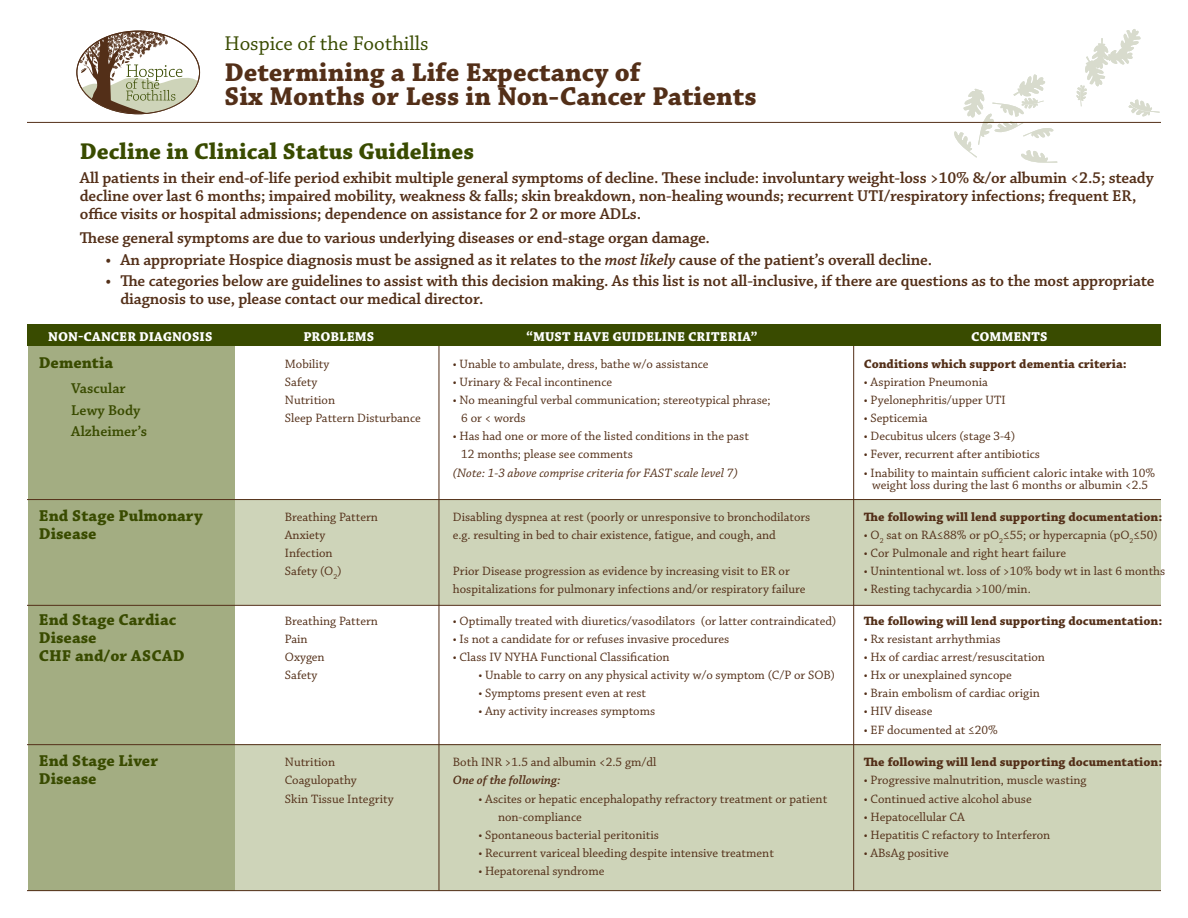
<style>
.page{position:relative;width:1188px;height:918px;background:#fff}
.page>*{position:absolute;margin:0;border:0;box-sizing:border-box;transform-origin:0 0}
.t1{font:27px/24px "Chaparral Pro Bold Capt";color:#532f18}
.t2{font:700 24px "Chaparral Pro";color:#394b00}
.t3{font:21px "Chaparral Pro";color:#394b00}
.t4{font:600 16.5px/18px "Chaparral Pro";letter-spacing:-.01em;color:#532f18}
.t5{font:16.5px "Chaparral Pro Bold Capt";color:#394b00}
.t6{font:600 15px "Chaparral Pro";color:#394b00}
.t7{font:13.5px "Chaparral Pro Bold Capt";color:#fff}
.t8{font:12.75px "Chaparral Pro";color:#532f18}
.t9{font:12.75px "Chaparral Pro Bold Capt";color:#532f18}
.t10{font:12.75px "Chaparral Pro It Capt";color:#532f18}
.t11{font:italic 600 12.75px "Chaparral Pro";color:#532f18}
.s1{font-style:italic}
</style>
<div class="page">
<hr style="left:27px;top:122px;width:1134px;height:1px;background:#532f18">
<div style="left:217px;top:499px;width:944px;height:106px;background:#ced4b9"></div>
<div style="left:217px;top:744px;width:944px;height:147px;background:#ced4b9"></div>
<hr style="left:439px;top:328px;width:1px;height:563px;background:#532f18">
<hr style="left:853px;top:330px;width:1px;height:561px;background:#532f18">
<div style="left:28px;top:328px;width:206px;height:563px;background:#a3ad82"></div>
<svg style="left:78px;top:31px;width:120px;height:84px"></svg>
<div style="left:27px;top:324px;width:1133px;height:22px;background:#394b00"></div>
<hr style="left:27px;top:499px;width:1134px;height:1px;background:#532f18">
<hr style="left:27px;top:605px;width:1134px;height:1px;background:#532f18">
<hr style="left:27px;top:744px;width:1134px;height:1px;background:#532f18">
<hr style="left:27px;top:890px;width:1134px;height:1px;background:#532f18">
<svg style="left:953px;top:29px;width:207px;height:134px"></svg>
<p class="t3" style="left:225px;top:32px;width:205px">Hospice of the Foothills</p>
<p class="t1" style="left:225px;top:61px;width:534px">Determining a Life Expectancy of<br>Six Months or Less in Non-Cancer Patients</p>
<p class="t2" style="left:80px;top:138px;width:396px">Decline in Clinical Status Guidelines</p>
<p class="t4" style="left:80px;top:169px;width:1075px">All patients in their end-of-life period exhibit multiple general symptoms of decline. These include: involuntary weight-loss &gt;10% &amp;/or albumin &lt;2.5; steady decline over last 6 months; impaired mobility, weakness &amp; falls; skin breakdown, non-healing wounds; recurrent UTI/respiratory infections; frequent ER, office visits or hospital admissions; dependence on assistance for 2 or more ADLs.</p>
<p class="t4" style="left:80px;top:230px;width:632px">These general symptoms are due to various underlying diseases or end-stage organ damage.</p>
<p class="t4" style="left:105px;top:251px;width:828px">• An appropriate Hospice diagnosis must be assigned as it relates to the <span class="s1">most likely</span> cause of the patient’s overall decline.</p>
<p class="t4" style="left:120px;top:272px;width:1036px;text-indent:-15px">• The categories below are guidelines to assist with this decision making. As this list is not all-inclusive, if there are questions as to the most appropriate diagnosis to use, please contact our medical director.</p>
<p class="t7" style="left:48px;top:329px;width:166px">NON-CANCER DIAGNOSIS</p>
<p class="t7" style="left:303px;top:329px;width:73px">PROBLEMS</p>
<p class="t7" style="left:526px;top:329px;width:233px">“MUST HAVE GUIDELINE CRITERIA”</p>
<p class="t7" style="left:971px;top:329px;width:78px">COMMENTS</p>
<p class="t5" style="left:39px;top:352px;width:76px">Dementia</p>
<p class="t8" style="left:285px;top:356px;width:46px">Mobility</p>
<p class="t8" style="left:453px;top:356px;width:257px">• Unable to ambulate, dress, bathe w/o assistance</p>
<p class="t9" style="left:864px;top:356px;width:265px">Conditions which support dementia criteria:</p>
<p class="t8" style="left:285px;top:375px;width:34px">Safety</p>
<p class="t8" style="left:453px;top:375px;width:161px">• Urinary &amp; Fecal incontinence</p>
<p class="t8" style="left:864px;top:375px;width:126px">• Aspiration Pneumonia</p>
<p class="t8" style="left:285px;top:393px;width:52px">Nutrition</p>
<p class="t8" style="left:453px;top:393px;width:319px">• No meaningful verbal communication; stereotypical phrase;</p>
<p class="t8" style="left:864px;top:393px;width:143px">• Pyelonephritis/upper UTI</p>
<p class="t8" style="left:285px;top:411px;width:137px">Sleep Pattern Disturbance</p>
<p class="t8" style="left:461px;top:411px;width:66px">6 or &lt; words</p>
<p class="t8" style="left:864px;top:411px;width:65px">• Septicemia</p>
<p class="t8" style="left:453px;top:429px;width:298px">• Has had one or more of the listed conditions in the past</p>
<p class="t8" style="left:864px;top:429px;width:153px">• Decubitus ulcers (stage 3-4)</p>
<p class="t8" style="left:461px;top:447px;width:173px">12 months; please see comments</p>
<p class="t8" style="left:864px;top:447px;width:178px">• Fever, recurrent after antibiotics</p>
<p class="t10" style="left:453px;top:465px;width:287px">(Note: 1-3 above comprise criteria for FAST scale level 7)</p>
<p class="t8" style="left:864px;top:465px;width:293px">• Inability to maintain sufficient caloric intake with 10%</p>
<p class="t8" style="left:872px;top:478px;width:277px">weight loss during the last 6 months or albumin &lt;2.5</p>
<p class="t5" style="left:39px;top:506px;width:165px">End Stage Pulmonary</p>
<p class="t8" style="left:285px;top:510px;width:95px">Breathing Pattern</p>
<p class="t8" style="left:453px;top:510px;width:359px">Disabling dyspnea at rest (poorly or unresponsive to bronchodilators</p>
<p class="t9" style="left:864px;top:509px;width:300px">The following will lend supporting documentation:</p>
<p class="t5" style="left:39px;top:524px;width:59px">Disease</p>
<p class="t8" style="left:285px;top:528px;width:42px">Anxiety</p>
<p class="t8" style="left:453px;top:528px;width:324px">e.g. resulting in bed to chair existence, fatigue, and cough, and</p>
<p class="t8" style="left:864px;top:528px;width:295px">• O<sub>2</sub> sat on RA≤88% or pO<sub>2</sub>≤55; or hypercapnia (pO<sub>2</sub>≤50)</p>
<p class="t8" style="left:285px;top:546px;width:49px">Infection</p>
<p class="t8" style="left:864px;top:546px;width:204px">• Cor Pulmonale and right heart failure</p>
<p class="t8" style="left:285px;top:564px;width:58px">Safety (O<sub>2</sub>)</p>
<p class="t8" style="left:453px;top:564px;width:338px">Prior Disease progression as evidence by increasing visit to ER or</p>
<p class="t8" style="left:864px;top:564px;width:303px">• Unintentional wt. loss of &gt;10% body wt in last 6 months</p>
<p class="t8" style="left:453px;top:582px;width:354px">hospitalizations for pulmonary infections and/or respiratory failure</p>
<p class="t8" style="left:864px;top:582px;width:168px">• Resting tachycardia &gt;100/min.</p>
<p class="t5" style="left:39px;top:610px;width:139px">End Stage Cardiac</p>
<p class="t8" style="left:285px;top:614px;width:95px">Breathing Pattern</p>
<p class="t8" style="left:453px;top:614px;width:385px">• Optimally treated with diuretics/vasodilators (or latter contraindicated)</p>
<p class="t9" style="left:864px;top:613px;width:300px">The following will lend supporting documentation:</p>
<p class="t5" style="left:39px;top:628px;width:59px">Disease</p>
<p class="t8" style="left:285px;top:632px;width:24px">Pain</p>
<p class="t8" style="left:453px;top:632px;width:278px">• Is not a candidate for or refuses invasive procedures</p>
<p class="t8" style="left:864px;top:632px;width:138px">• Rx resistant arrhythmias</p>
<p class="t5" style="left:39px;top:646px;width:147px">CHF and/or ASCAD</p>
<p class="t8" style="left:285px;top:650px;width:41px">Oxygen</p>
<p class="t8" style="left:453px;top:650px;width:218px">• Class IV NYHA Functional Classification</p>
<p class="t8" style="left:864px;top:650px;width:183px">• Hx of cardiac arrest/resuscitation</p>
<p class="t8" style="left:285px;top:668px;width:34px">Safety</p>
<p class="t8" style="left:478px;top:668px;width:358px">• Unable to carry on any physical activity w/o symptom (C/P or SOB)</p>
<p class="t8" style="left:864px;top:668px;width:149px">• Hx or unexplained syncope</p>
<p class="t8" style="left:478px;top:686px;width:169px">• Symptoms present even at rest</p>
<p class="t8" style="left:864px;top:686px;width:178px">• Brain embolism of cardiac origin</p>
<p class="t8" style="left:478px;top:704px;width:178px">• Any activity increases symptoms</p>
<p class="t8" style="left:864px;top:704px;width:70px">• HIV disease</p>
<p class="t8" style="left:864px;top:722px;width:135px">• EF documented at ≤20%</p>
<p class="t5" style="left:39px;top:751px;width:121px">End Stage Liver</p>
<p class="t8" style="left:285px;top:755px;width:52px">Nutrition</p>
<p class="t8" style="left:453px;top:755px;width:205px">Both INR &gt;1.5 and albumin &lt;2.5 gm/dl</p>
<p class="t9" style="left:864px;top:755px;width:300px">The following will lend supporting documentation:</p>
<p class="t5" style="left:39px;top:769px;width:59px">Disease</p>
<p class="t8" style="left:285px;top:773px;width:73px">Coagulopathy</p>
<p class="t11" style="left:453px;top:773px;width:109px">One of the following:</p>
<p class="t8" style="left:864px;top:773px;width:224px">• Progressive malnutrition, muscle wasting</p>
<p class="t8" style="left:285px;top:792px;width:110px">Skin Tissue Integrity</p>
<p class="t8" style="left:478px;top:792px;width:350px">• Ascites or hepatic encephalopathy refractory treatment or patient</p>
<p class="t8" style="left:864px;top:792px;width:169px">• Continued active alcohol abuse</p>
<p class="t8" style="left:498px;top:810px;width:85px">non-compliance</p>
<p class="t8" style="left:864px;top:810px;width:103px">• Hepatocellular CA</p>
<p class="t8" style="left:478px;top:828px;width:182px">• Spontaneous bacterial peritonitis</p>
<p class="t8" style="left:864px;top:828px;width:188px">• Hepatitis C refactory to Interferon</p>
<p class="t8" style="left:478px;top:846px;width:297px">• Recurrent variceal bleeding despite intensive treatment</p>
<p class="t8" style="left:864px;top:846px;width:86px">• ABsAg positive</p>
<p class="t8" style="left:478px;top:864px;width:127px">• Hepatorenal syndrome</p>
<p class="t6" style="left:71px;top:380px;width:56px">Vascular</p>
<p class="t6" style="left:71px;top:401px;width:71px">Lewy Body</p>
<p class="t6" style="left:71px;top:423px;width:77px">Alzheimer’s</p>
</div>
